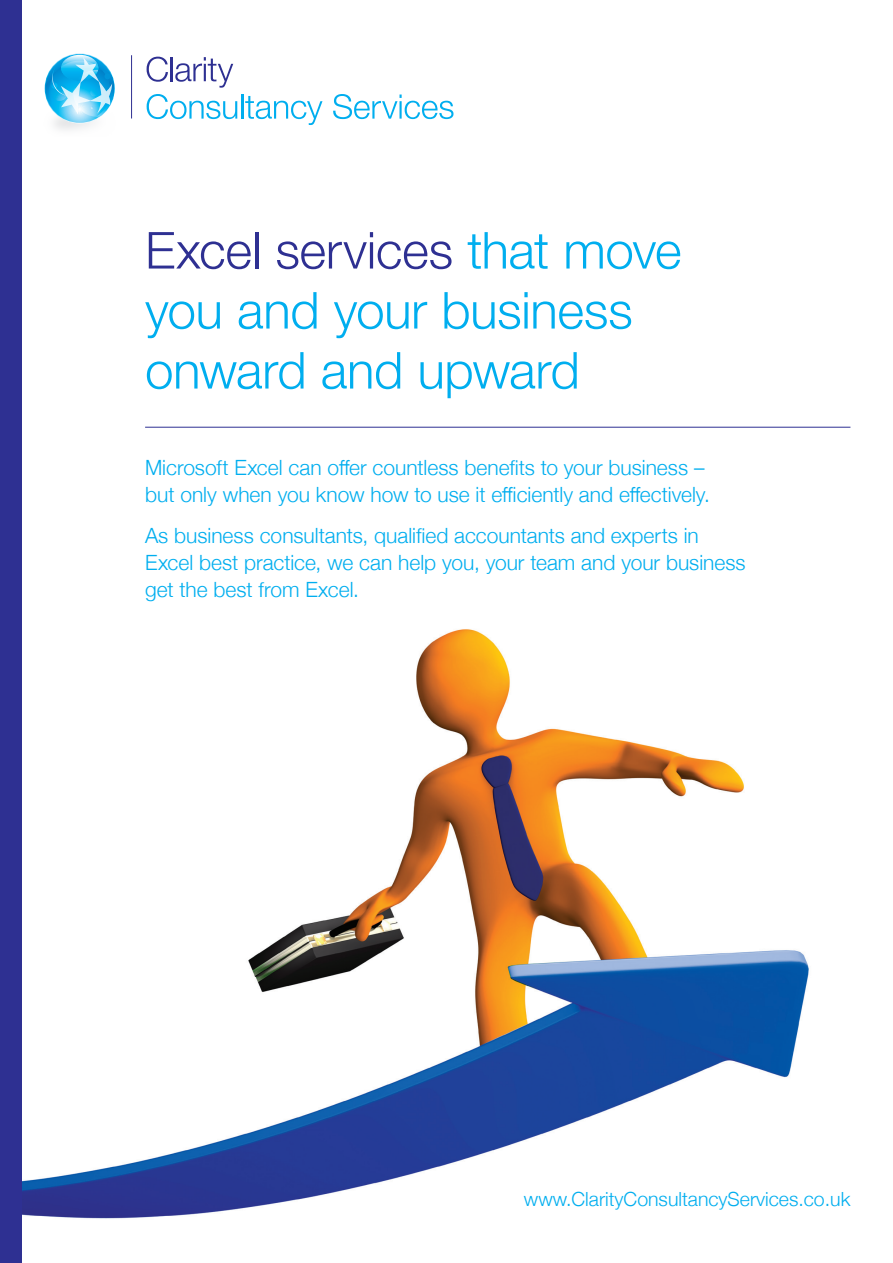
<style>
.page{position:relative;width:893px;height:1263px;background:#fff}
.page>*{position:absolute;margin:0;border:0;box-sizing:border-box;transform-origin:0 0}
.t1{font:300 51px/60px "Helvetica Neue";letter-spacing:-.01em;color:#00aeef}
.t2{font:300 21px/27px "Helvetica Neue";color:#00aeef}
.t3{font:300 19.5px "Helvetica Neue";color:#00aeef}
.s1{color:#2e3092}
</style>
<div class="page">
<img style="left:21px;top:395px;width:830px;height:868px">
<svg style="left:147px;top:57px;width:21px;height:25px"></svg>
<hr style="left:171px;top:57px;width:2px;height:24px;background:#2e3092">
<svg style="left:175px;top:57px;width:58px;height:31px"></svg>
<hr style="left:131px;top:55px;width:1px;height:63px;background:#2e3092">
<img style="left:44px;top:84px;width:89px;height:46px">
<svg style="left:45px;top:54px;width:69px;height:69px"></svg>
<svg style="left:49px;top:61px;width:61px;height:60px"></svg>
<svg style="left:50px;top:55px;width:64px;height:62px;background:#69cbf0"></svg>
<svg style="left:147px;top:94px;width:90px;height:25px"></svg>
<hr style="left:241px;top:95px;width:2px;height:24px;background:#00aeef">
<svg style="left:245px;top:96px;width:77px;height:29px"></svg>
<svg style="left:333px;top:94px;width:120px;height:25px"></svg>
<hr style="left:145px;top:427px;width:705px;height:1px;background:#2e3092">
<div style="left:0;top:0;width:21px;height:1263px;background:#2e3092"></div>
<h1 class="t1" style="left:145px;top:217px;width:538px"><span class="s1">Excel services</span> that move you and your business onward and upward</h1>
<h2 class="t2" style="left:145px;top:453px;width:566px">Microsoft Excel can offer countless benefits to your business – but only when you know how to use it efficiently and effectively.</h2>
<h2 class="t2" style="left:145px;top:520px;width:602px">As business consultants, qualified accountants and experts in<br>Excel best practice, we can help you, your team and your business get the best from Excel.</h2>
<p class="t3" style="left:524px;top:1183px;width:328px">www.ClarityConsultancyServices.co.uk</p>
</div>
